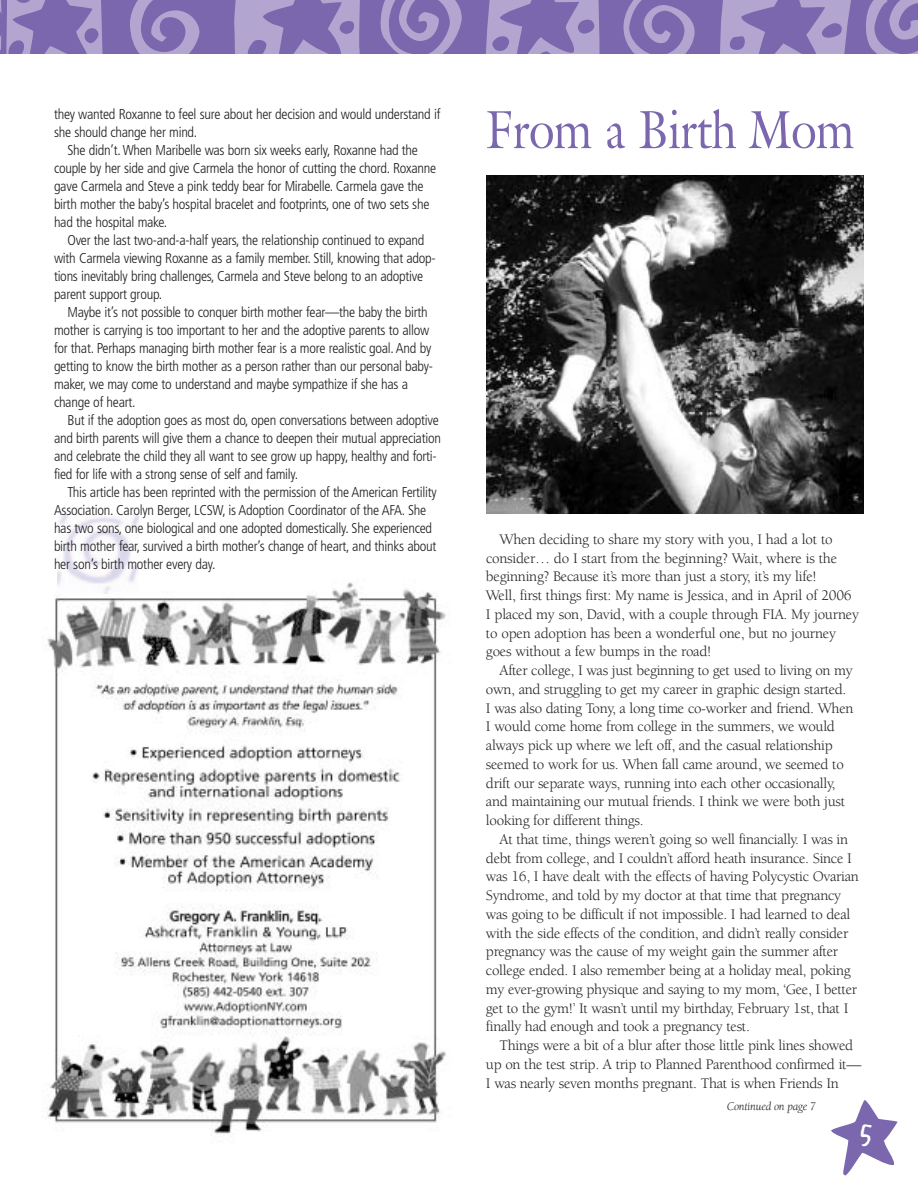
<style>
.page{position:relative;width:918px;height:1188px;background:#fff}
.page>*{position:absolute;margin:0;border:0;box-sizing:border-box;transform-origin:0 0}
.t1{font:54px "Galant Condensed Normal";color:#7a67ae}
.t2{font:36px "Litterbox ICG";color:#fff}
.t3{font:15px/18.8px "Berkeley";letter-spacing:-.02em;color:#231f20}
.t4{font:300 condensed 14.25px "Frutiger";letter-spacing:-.02em;color:#231f20}
.t5{font:italic 12px "Berkeley";letter-spacing:-.02em;color:#231f20}
</style>
<div class="page">
<img style="left:45px;top:582px;width:402px;height:552px">
<img style="left:57px;top:514px;width:82px;height:79px">
<div style="left:104px;top:0;width:759px;height:54px;background:#7a67ae"></div>
<svg style="left:0;top:0;width:104px;height:54px;background:#8f7fba"></svg>
<svg style="left:129px;top:0;width:70px;height:54px;background:#9282bc"></svg>
<svg style="left:234px;top:0;width:128px;height:54px;background:#9787bf"></svg>
<svg style="left:375px;top:0;width:87px;height:54px;background:#8f7fbb"></svg>
<svg style="left:485px;top:0;width:116px;height:54px;background:#9585be"></svg>
<svg style="left:623px;top:0;width:72px;height:54px;background:#8e7dba"></svg>
<svg style="left:719px;top:0;width:136px;height:54px;background:#9686bf"></svg>
<svg style="left:863px;top:0;width:55px;height:54px;background:#9181bc"></svg>
<svg style="left:831px;top:1100px;width:67px;height:76px"></svg>
<img style="left:487px;top:175px;width:377px;height:339px">
<p class="t4" style="left:54px;top:108px;width:388px">they wanted Roxanne to feel sure about her decision and would understand if</p>
<p class="t4" style="left:54px;top:126px;width:145px">she should change her mind.</p>
<p class="t4" style="left:68px;top:144px;width:352px">She didn’t. When Maribelle was born six weeks early, Roxanne had the</p>
<p class="t4" style="left:54px;top:162px;width:384px">couple by her side and give Carmela the honor of cutting the chord. Roxanne</p>
<p class="t4" style="left:54px;top:180px;width:371px">gave Carmela and Steve a pink teddy bear for Mirabelle. Carmela gave the</p>
<p class="t4" style="left:54px;top:198px;width:377px">birth mother the baby’s hospital bracelet and footprints, one of two sets she</p>
<p class="t4" style="left:54px;top:216px;width:115px">had the hospital make.</p>
<p class="t4" style="left:68px;top:234px;width:358px">Over the last two-and-a-half years, the relationship continued to expand</p>
<p class="t4" style="left:54px;top:252px;width:383px">with Carmela viewing Roxanne as a family member. Still, knowing that adop-</p>
<p class="t4" style="left:54px;top:270px;width:371px">tions inevitably bring challenges, Carmela and Steve belong to an adoptive</p>
<p class="t4" style="left:54px;top:288px;width:110px">parent support group.</p>
<p class="t4" style="left:68px;top:306px;width:362px">Maybe it’s not possible to conquer birth mother fear—the baby the birth</p>
<p class="t4" style="left:54px;top:324px;width:377px">mother is carrying is too important to her and the adoptive parents to allow</p>
<p class="t4" style="left:54px;top:342px;width:379px">for that. Perhaps managing birth mother fear is a more realistic goal. And by</p>
<p class="t4" style="left:54px;top:360px;width:381px">getting to know the birth mother as a person rather than our personal baby-</p>
<p class="t4" style="left:54px;top:378px;width:356px">maker, we may come to understand and maybe sympathize if she has a</p>
<p class="t4" style="left:54px;top:396px;width:83px">change of heart.</p>
<p class="t4" style="left:68px;top:414px;width:373px">But if the adoption goes as most do, open conversations between adoptive</p>
<p class="t4" style="left:54px;top:432px;width:388px">and birth parents will give them a chance to deepen their mutual appreciation</p>
<p class="t4" style="left:54px;top:450px;width:384px">and celebrate the child they all want to see grow up happy, healthy and forti-</p>
<p class="t4" style="left:54px;top:468px;width:246px">fied for life with a strong sense of self and family.</p>
<p class="t4" style="left:68px;top:486px;width:371px">This article has been reprinted with the permission of the American Fertility</p>
<p class="t4" style="left:54px;top:504px;width:374px">Association. Carolyn Berger, LCSW, is Adoption Coordinator of the AFA. She</p>
<p class="t4" style="left:54px;top:522px;width:380px">has two sons, one biological and one adopted domestically. She experienced</p>
<p class="t4" style="left:54px;top:540px;width:384px">birth mother fear, survived a birth mother’s change of heart, and thinks about</p>
<p class="t4" style="left:54px;top:558px;width:163px">her son’s birth mother every day.</p>
<h1 class="t1" style="left:486px;top:98px;width:370px">From a Birth Mom</h1>
<p class="t3" style="left:486px;top:531px;width:374px;text-indent:14px">When deciding to share my story with you, I had a lot to consider… do I start from the beginning? Wait, where is the beginning? Because it’s more than just a story, it’s my life!<br>Well, first things first: My name is Jessica, and in April of 2006<br>I placed my son, David, with a couple through FIA. My journey to open adoption has been a wonderful one, but no journey goes without a few bumps in the road!</p>
<p class="t3" style="left:486px;top:662px;width:369px;text-indent:14px">After college, I was just beginning to get used to living on my own, and struggling to get my career in graphic design started.<br>I was also dating Tony, a long time co-worker and friend. When I would come home from college in the summers, we would always pick up where we left off, and the casual relationship seemed to work for us. When fall came around, we seemed to drift our separate ways, running into each other occasionally, and maintaining our mutual friends. I think we were both just looking for different things.</p>
<p class="t3" style="left:486px;top:831px;width:374px;text-indent:14px">At that time, things weren’t going so well financially. I was in debt from college, and I couldn’t afford heath insurance. Since I was 16, I have dealt with the effects of having Polycystic Ovarian Syndrome, and told by my doctor at that time that pregnancy was going to be difficult if not impossible. I had learned to deal with the side effects of the condition, and didn’t really consider pregnancy was the cause of my weight gain the summer after college ended. I also remember being at a holiday meal, poking my ever-growing physique and saying to my mom, ‘Gee, I better get to the gym!’ It wasn’t until my birthday, February 1st, that I finally had enough and took a pregnancy test.</p>
<p class="t3" style="left:486px;top:1037px;width:377px;text-indent:14px">Things were a bit of a blur after those little pink lines showed up on the test strip. A trip to Planned Parenthood confirmed it—<br>I was nearly seven months pregnant. That is when Friends In</p>
<p class="t5" style="left:727px;top:1101px;width:90px">Continued on page 7</p>
<h2 class="t2" style="left:860px;top:1125px;width:15px">5</h2>
</div>
